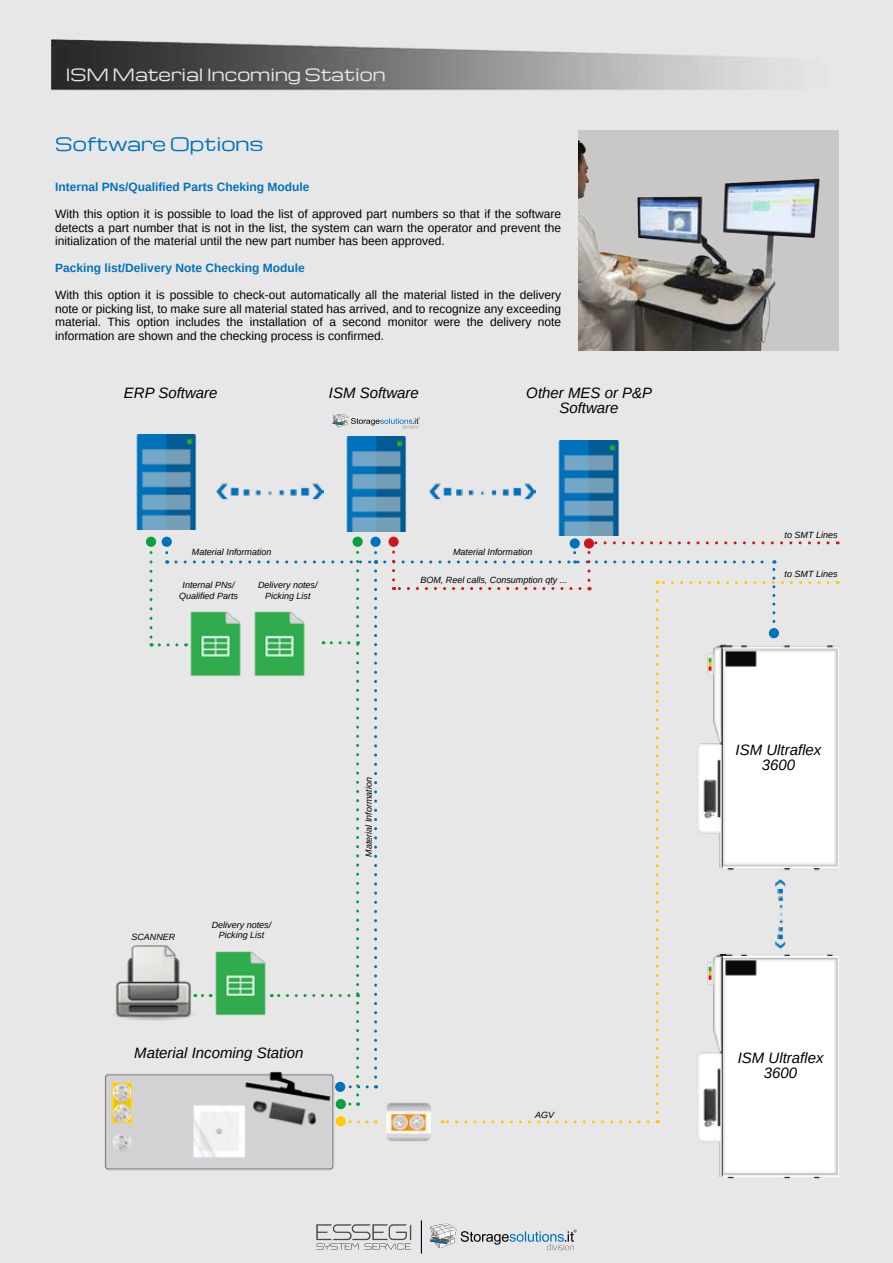
<style>
.page{position:relative;width:893px;height:1263px;background:#e8e7e7}
.page>*{position:absolute;margin:0;border:0;box-sizing:border-box;transform-origin:0 0}
.t1{font:18px "Michroma";color:#0072bb}
.t2{font:16.5px "Michroma";color:#e8e7e7}
.t3{font:italic 15px/15px "Arimo";color:#000;text-align:center}
.t4{font:12px/13.5px "Arimo";color:#000;text-align:justify}
.t5{font:700 12px "Arimo";color:#0072bb}
.t6{font:italic 9px/10.5px "Arimo";color:#000;text-align:center}
</style>
<div class="page">
<svg style="left:430px;top:1224px;width:147px;height:26px"></svg>
<svg style="left:316px;top:1224px;width:95px;height:26px"></svg>
<hr style="left:421px;top:1220px;width:1px;height:33px;background:#000">
<img style="left:51px;top:39px;width:717px;height:52px">
<img style="left:578px;top:132px;width:261px;height:219px">
<img style="left:698px;top:953px;width:141px;height:226px">
<img style="left:828px;top:645px;width:11px;height:223px">
<img style="left:104px;top:1073px;width:236px;height:98px">
<img style="left:217px;top:483px;width:106px;height:18px">
<img style="left:429px;top:483px;width:107px;height:18px">
<img style="left:136px;top:435px;width:61px;height:94px">
<img style="left:346px;top:437px;width:61px;height:94px">
<img style="left:558px;top:441px;width:61px;height:94px">
<svg style="left:333px;top:414px;width:87px;height:14px"></svg>
<svg style="left:348px;top:1120px;width:19px;height:3px"></svg>
<div style="left:370px;top:537px;width:11px;height:10px;background:#0072bb;border-radius:50%"></div>
<div style="left:570px;top:538px;width:10px;height:11px;background:#0072bb;border-radius:50%"></div>
<svg style="left:584px;top:538px;width:10px;height:11px"></svg>
<div style="left:388px;top:537px;width:11px;height:10px;background:#cd171a;border-radius:50%"></div>
<div style="left:162px;top:537px;width:10px;height:10px;background:#0072bb;border-radius:50%"></div>
<div style="left:146px;top:537px;width:10px;height:10px;background:#07a23e;border-radius:50%"></div>
<div style="left:352px;top:537px;width:11px;height:10px;background:#07a23e;border-radius:50%"></div>
<div style="left:336px;top:1099px;width:10px;height:10px;background:#07a23e;border-radius:50%"></div>
<div style="left:336px;top:1116px;width:10px;height:10px;background:#fc0;border-radius:50%"></div>
<svg style="left:589px;top:541px;width:239px;height:4px"></svg>
<svg style="left:150px;top:552px;width:227px;height:553px"></svg>
<svg style="left:385px;top:552px;width:443px;height:571px"></svg>
<img style="left:178px;top:606px;width:64px;height:75px">
<img style="left:242px;top:606px;width:75px;height:75px">
<img style="left:202px;top:945px;width:76px;height:76px">
<img style="left:387px;top:1102px;width:43px;height:39px">
<img style="left:114px;top:945px;width:82px;height:76px">
<h2 class="t2" style="left:66px;top:66px;width:321px">ISM Material Incoming Station</h2>
<h1 class="t1" style="left:55px;top:134px;width:210px">Software Options</h1>
<p class="t5" style="left:55px;top:179px;width:256px">Internal PNs/Qualified Parts Cheking Module</p>
<p class="t4" style="left:55px;top:208px;width:507px">With this option it is possible to load the list of approved part numbers so that if the software detects a part number that is not in the list, the system can warn the operator and prevent the initialization of the material until the new part number has been approved.</p>
<p class="t5" style="left:55px;top:260px;width:251px">Packing list/Delivery Note Checking Module</p>
<p class="t4" style="left:55px;top:289px;width:507px">With this option it is possible to check-out automatically all the material listed in the delivery note or picking list, to make sure all material stated has arrived, and to recognize any exceeding material. This option includes the installation of a second monitor were the delivery note information are shown and the checking process is confirmed.</p>
<p class="t3" style="left:124px;top:385px;width:95px">ERP Software</p>
<p class="t3" style="left:329px;top:385px;width:92px">ISM Software</p>
<p class="t3" style="left:526px;top:385px;width:127px">Other MES or P&amp;P<br>Software</p>
<p class="t6" style="left:192px;top:547px;width:81px">Material Information</p>
<p class="t6" style="left:453px;top:546px;width:81px">Material Information</p>
<p class="t6" style="left:179px;top:580px;width:61px">Internal PNs/<br>Qualified Parts</p>
<p class="t6" style="left:258px;top:580px;width:61px">Delivery notes/<br>Picking List</p>
<p class="t6" style="left:420px;top:574px;width:149px">BOM, Reel calls, Consumption qty ...</p>
<p class="t6" style="left:212px;top:919px;width:61px">Delivery notes/</p>
<p class="t6" style="left:131px;top:931px;width:46px">SCANNER</p>
<p class="t6" style="left:219px;top:930px;width:47px">Picking List</p>
<p class="t6" style="left:363px;top:856px;width:81px;rotate:-90deg">Material Information</p>
<p class="t6" style="left:785px;top:529px;width:55px">to SMT Lines</p>
<p class="t6" style="left:785px;top:569px;width:55px">to SMT Lines</p>
<p class="t3" style="left:735px;top:742px;width:87px">ISM Ultraflex<br>3600</p>
<p class="t3" style="left:134px;top:1045px;width:171px">Material Incoming Station</p>
<p class="t3" style="left:738px;top:1050px;width:87px">ISM Ultraflex<br>3600</p>
<p class="t6" style="left:535px;top:1109px;width:21px">AGV</p>
</div>
